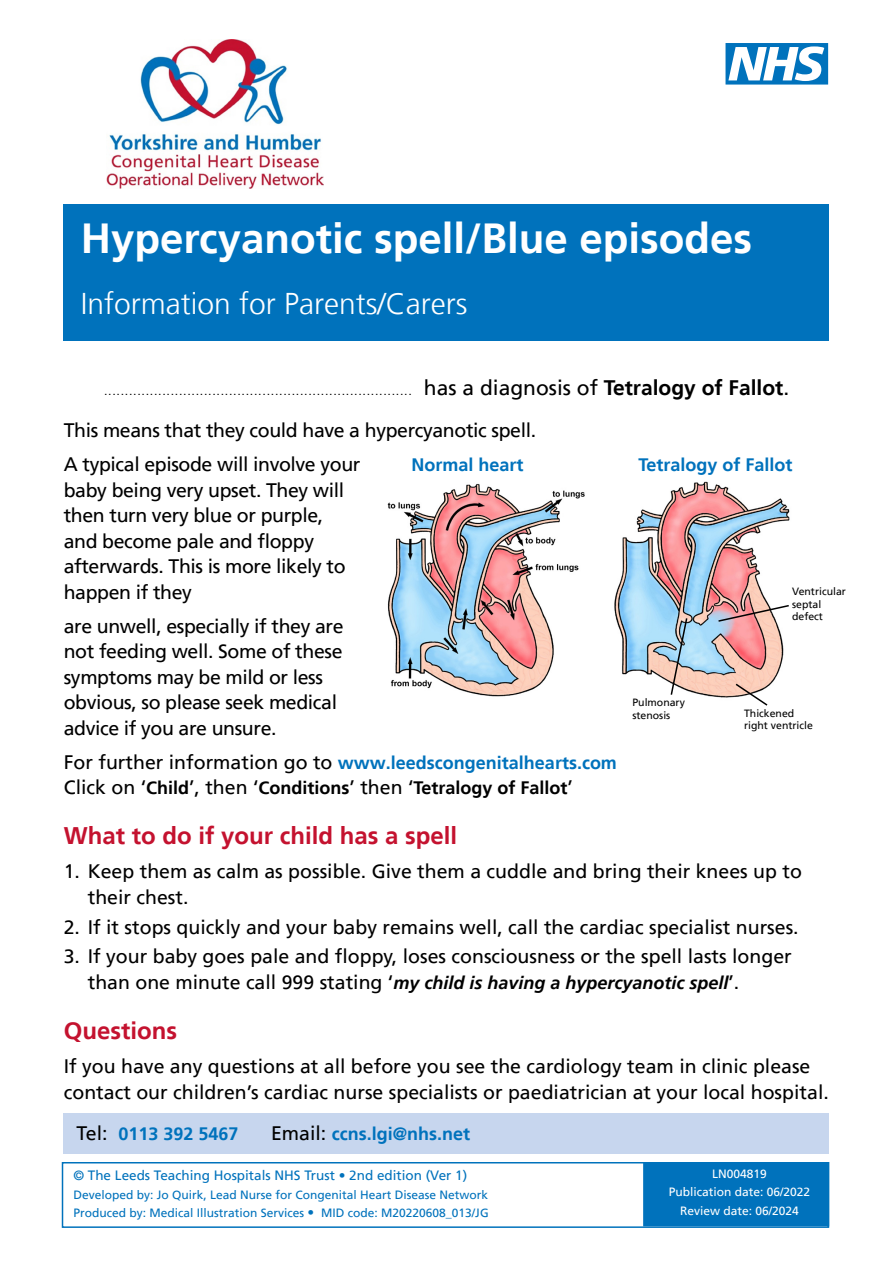
<style>
.page{position:relative;width:893px;height:1263px;background:#fff}
.page>*{position:absolute;margin:0;border:0;box-sizing:border-box;transform-origin:0 0}
.Cover_title_A{font:700 42px "Frutiger LT";color:#fff}
.Cover_title_B{font:300 30px "Frutiger LT";color:#fff}
.Main_Headings{font:700 24px "Frutiger LT";color:#c4122f}
.Body_Text{font:19.5px/25.5px "Frutiger LT";color:#000}
.Body_Text-2{font:19.5px/25.5px "Frutiger LT";letter-spacing:-.02em;color:#000}
.Body_Text-3{font:700 18px "Frutiger LT";color:#0072bc}
.t1{font:italic 700 18px "Frutiger LT";color:#000}
.Body_Text-4{font:700 18px "Frutiger LT";color:#000}
.Body_Text-5{font:300 15px "Frutiger LT";color:#000}
.Back_cover_Box_Text{font:13.5px "Frutiger LT";color:#0072bc}
.Back_cover_Box_Text-2{font:12px "Frutiger LT";color:#0072bc}
.Back_cover_Box_Text-3{font:12px "Frutiger LT";color:#fff}
.Labels{font:10.5px/12.6px "Frutiger LT";color:#000}
.s1{font-weight:400;font-size:21px}
.s2{font-weight:700;font-size:21px}
.s3{font-weight:400;font-size:19.5px;color:#000}
.s4{font-weight:400;font-size:19.5px}
.s5{font-weight:400;font-style:normal;font-size:19.5px}
.s6{font-size:13.5px}
</style>
<div class="page">
<div style="left:64px;top:1113px;width:765px;height:40px;background:#c7d6ee"></div>
<div style="left:64px;top:204px;width:765px;height:137px;background:#0072bc"></div>
<div style="left:62px;top:1162px;width:767px;height:66px;border:2px solid #0072bc"></div>
<div style="left:643px;top:1162px;width:186px;height:64px;background:#0072bc"></div>
<img style="left:614px;top:481px;width:176px;height:217px">
<img style="left:387px;top:483px;width:198px;height:214px">
<svg style="left:717px;top:604px;width:73px;height:19px"></svg>
<svg style="left:670px;top:617px;width:18px;height:79px"></svg>
<svg style="left:734px;top:682px;width:35px;height:24px"></svg>
<img style="left:106px;top:39px;width:217px;height:150px">
<svg style="left:725px;top:43px;width:103px;height:42px"></svg>
<p class="Cover_title_A" style="left:81px;top:213px;width:673px">Hypercyanotic spell/Blue episodes</p>
<p class="Cover_title_B" style="left:81px;top:287px;width:388px">Information for Parents/Carers</p>
<p class="Body_Text-5" style="left:104px;top:381px;width:687px">.......................................................................... <span class="s1">has a diagnosis of</span> <span class="s2">Tetralogy of Fallot</span><span class="s1">.</span></p>
<p class="Body_Text-2" style="left:64px;top:418px;width:474px">This means that they could have a hypercyanotic spell.</p>
<p class="Body_Text-2" style="left:64px;top:452px;width:298px">A typical episode will involve your baby being very upset. They will then turn very blue or purple, and become pale and floppy afterwards. This is more likely to happen if they</p>
<p class="Body_Text-2" style="left:64px;top:613px;width:281px">are unwell, especially if they are not feeding well. Some of these symptoms may be mild or less obvious, so please seek medical advice if you are unsure.</p>
<p class="Body_Text-3" style="left:64px;top:752px;width:555px"><span class="s3">For further information go to</span> www.leedscongenitalhearts.com</p>
<p class="Body_Text-4" style="left:64px;top:777px;width:511px"><span class="s4">Click on ‘</span>Child<span class="s4">’, then ‘</span>Conditions<span class="s4">’ then ‘</span>Tetralogy of Fallot<span class="s4">’</span></p>
<p class="Main_Headings" style="left:64px;top:822px;width:395px">What to do if your child has a spell</p>
<p class="Body_Text" style="left:88px;top:859px;width:716px;text-indent:-24px">1. Keep them as calm as possible. Give them a cuddle and bring their knees up to their chest.</p>
<p class="Body_Text" style="left:64px;top:914px;width:736px">2. If it stops quickly and your baby remains well, call the cardiac specialist nurses.</p>
<p class="Body_Text" style="left:64px;top:944px;width:729px">3. If your baby goes pale and floppy, loses consciousness or the spell lasts longer</p>
<p class="t1" style="left:88px;top:972px;width:653px"><span class="s5">than one minute call 999 stating ‘</span>my child is having a hypercyanotic spell<span class="s5">’.</span></p>
<p class="Main_Headings" style="left:64px;top:1016px;width:115px">Questions</p>
<p class="Body_Text" style="left:64px;top:1053px;width:767px">If you have any questions at all before you see the cardiology team in clinic please contact our children’s cardiac nurse specialists or paediatrician at your local hospital.</p>
<p class="Body_Text-3" style="left:77px;top:1123px;width:164px"><span class="s3">Tel:</span> 0113 392 5467</p>
<p class="Body_Text-3" style="left:271px;top:1123px;width:201px"><span class="s3">Email:</span> ccns.lgi@nhs.net</p>
<p class="Body_Text-3" style="left:411px;top:454px;width:114px">Normal heart</p>
<p class="Body_Text-3" style="left:639px;top:454px;width:156px">Tetralogy of Fallot</p>
<p class="Labels" style="left:792px;top:585px;width:55px">Ventricular septal defect</p>
<p class="Labels" style="left:632px;top:696px;width:54px">Pulmonary stenosis</p>
<p class="Labels" style="left:744px;top:707px;width:70px">Thickened right ventricle</p>
<p class="Back_cover_Box_Text" style="left:73px;top:1167px;width:395px">© The Leeds Teaching Hospitals NHS Trust • 2nd edition (Ver 1)</p>
<p class="Back_cover_Box_Text-2" style="left:73px;top:1187px;width:416px">Developed by: Jo Quirk, Lead Nurse for Congenital Heart Disease Network</p>
<p class="Back_cover_Box_Text-2" style="left:73px;top:1206px;width:417px">Produced by: Medical Illustration Services <span class="s6">•</span> MID code: M20220608_013/JG</p>
<p class="Back_cover_Box_Text-3" style="left:712px;top:1166px;width:56px">LN004819</p>
<p class="Back_cover_Box_Text-3" style="left:669px;top:1185px;width:143px">Publication date: 06/2022</p>
<p class="Back_cover_Box_Text-3" style="left:680px;top:1204px;width:120px">Review date: 06/2024</p>
</div>
